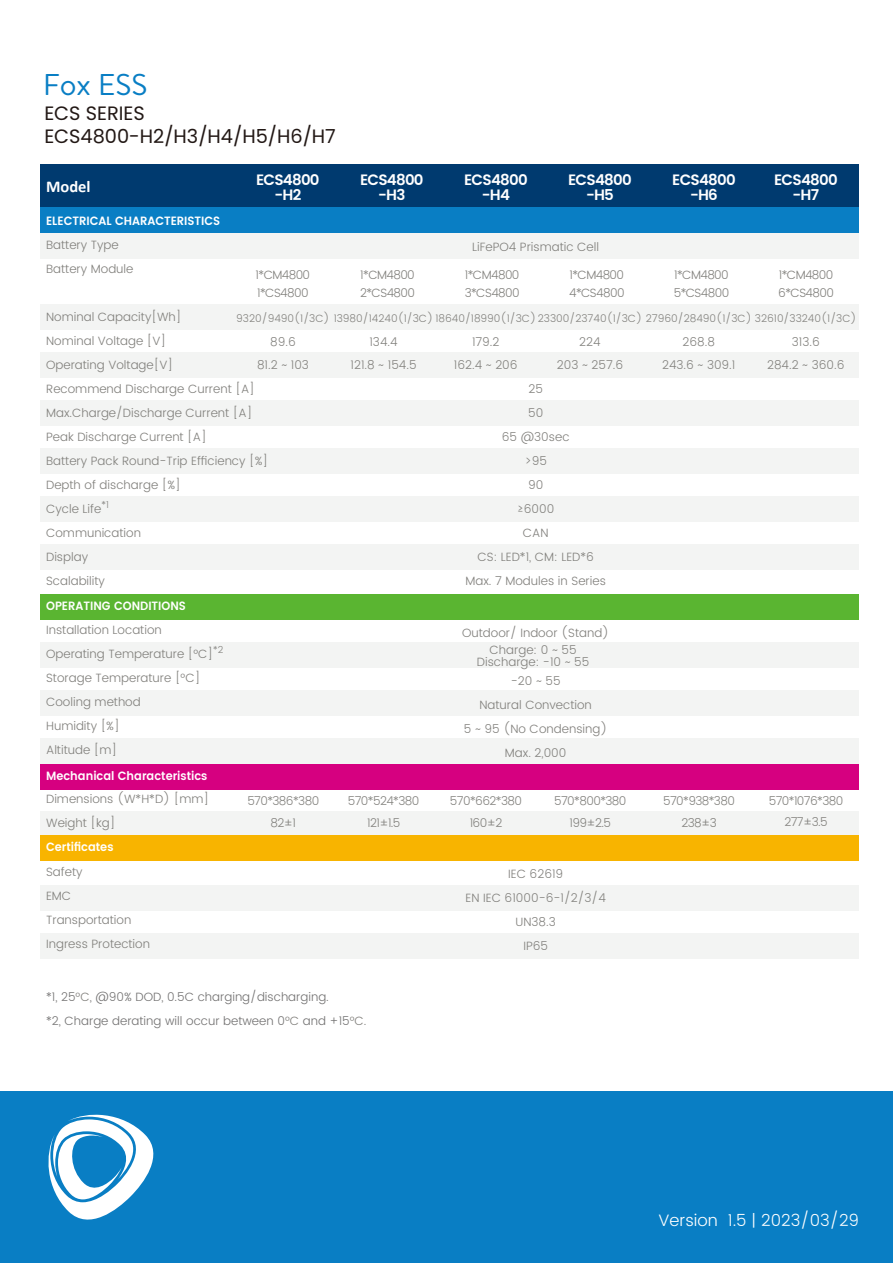
<style>
.page{position:relative;width:893px;height:1263px;background:#fff}
.page>*{position:absolute;margin:0;border:0;box-sizing:border-box;transform-origin:0 0}
.t1{font:30px "Brandon Text";color:#097ec4}
.t2{font:19.35px "Poppins";color:#221815}
.t3{font:300 16.5px "Poppins";color:#fff}
.t4{font:700 16.5px "Calibri";color:#fff}
.t5{font:600 15px/15px "Poppins";letter-spacing:-.05em;color:#fff;text-align:center}
.t6{font:300 12px/24px "Poppins";color:#807f7b}
.t7{font:300 12px/18.3px "Poppins";letter-spacing:-.05em;color:#807f7b}
.t8{font:300 12px/24px "Poppins";color:#727171}
.t9{font:600 12px "Poppins";color:#fff;scale:.94 1}
.t10{font:300 10.5px "Poppins";color:#807f7b}
.t11{font:300 9.6px "Poppins";color:#807f7b}
.s1{color:#807f7b}
</style>
<div class="page">
<div style="left:40px;top:164px;width:818px;height:43px;background:#003a6f"></div>
<div style="left:40px;top:233px;width:818px;height:26px;background:#f3f4f3"></div>
<div style="left:40px;top:207px;width:818px;height:26px;background:#097ec4"></div>
<div style="left:40px;top:595px;width:818px;height:25px;background:#5ab531"></div>
<div style="left:40px;top:304px;width:818px;height:25px;background:#f3f4f3"></div>
<div style="left:40px;top:352px;width:818px;height:25px;background:#f3f4f3"></div>
<div style="left:40px;top:400px;width:818px;height:25px;background:#f3f4f3"></div>
<div style="left:40px;top:448px;width:818px;height:25px;background:#f3f4f3"></div>
<div style="left:40px;top:496px;width:818px;height:25px;background:#f3f4f3"></div>
<div style="left:40px;top:544px;width:818px;height:25px;background:#f3f4f3"></div>
<div style="left:40px;top:643px;width:818px;height:25px;background:#f3f4f3"></div>
<div style="left:40px;top:691px;width:818px;height:25px;background:#f3f4f3"></div>
<div style="left:40px;top:739px;width:818px;height:25px;background:#f3f4f3"></div>
<div style="left:40px;top:812px;width:818px;height:25px;background:#f3f4f3"></div>
<div style="left:40px;top:885px;width:818px;height:25px;background:#f3f4f3"></div>
<div style="left:40px;top:933px;width:818px;height:25px;background:#f3f4f3"></div>
<div style="left:40px;top:764px;width:818px;height:26px;background:#d60080"></div>
<div style="left:40px;top:835px;width:818px;height:26px;background:#f8b400"></div>
<div style="left:0;top:1092px;width:893px;height:171px;background:#097ec4"></div>
<svg style="left:48px;top:1114px;width:106px;height:106px"></svg>
<h1 class="t1" style="left:43px;top:64px;width:106px">Fox ESS</h1>
<h2 class="t2" style="left:44px;top:102px;width:102px">ECS SERIES</h2>
<h2 class="t2" style="left:44px;top:125px;width:293px">ECS4800-H2/H3/H4/H5/H6/H7</h2>
<h3 class="t4" style="left:46px;top:175px;width:46px">Model</h3>
<p class="t9" style="left:46px;top:211px;width:187px">ELECTRICAL CHARACTERISTICS</p>
<p class="t5" style="left:256px;top:173px;width:65px">ECS4800 -H2</p>
<p class="t5" style="left:360px;top:173px;width:65px">ECS4800 -H3</p>
<p class="t5" style="left:464px;top:173px;width:65px">ECS4800 -H4</p>
<p class="t5" style="left:568px;top:173px;width:65px">ECS4800 -H5</p>
<p class="t5" style="left:672px;top:173px;width:65px">ECS4800 -H6</p>
<p class="t5" style="left:774px;top:173px;width:65px">ECS4800 -H7</p>
<p class="t6" style="left:46px;top:234px;width:89px">Battery Type<br>Battery Module</p>
<p class="t6" style="left:46px;top:306px;width:224px">Nominal Capacity[Wh]<br>Nominal Voltage [V]<br>Operating Voltage[V]<br>Recommend Discharge Current [A]<br>Max.Charge/Discharge Current [A]<br>Peak Discharge Current [A]<br>Battery Pack Round-Trip Efficiency [%]<br>Depth of discharge [%]<br>Cycle Life</p>
<p class="t6" style="left:472px;top:235px;width:128px">LiFePO4 Prismatic Cell</p>
<p class="t7" style="left:778px;top:266px;width:57px">1*CM4800<br>6*CS4800</p>
<p class="t7" style="left:256px;top:266px;width:56px">1*CM4800<br>1*CS4800</p>
<p class="t7" style="left:360px;top:266px;width:56px">1*CM4800<br>2*CS4800</p>
<p class="t7" style="left:465px;top:266px;width:57px">1*CM4800<br>3*CS4800</p>
<p class="t7" style="left:569px;top:266px;width:57px">1*CM4800<br>4*CS4800</p>
<p class="t7" style="left:674px;top:266px;width:57px">1*CM4800<br>5*CS4800</p>
<p class="t10" style="left:236px;top:310px;width:622px">9320/9490(1/3C) 13980/14240(1/3C) 18640/18990(1/3C) 23300/23740(1/3C) 27960/28490(1/3C) 32610/33240(1/3C)</p>
<p class="t6" style="left:270px;top:330px;width:27px">89.6</p>
<p class="t6" style="left:369px;top:330px;width:30px">134.4</p>
<p class="t6" style="left:472px;top:330px;width:29px">179.2</p>
<p class="t6" style="left:579px;top:330px;width:23px">224</p>
<p class="t6" style="left:682px;top:330px;width:34px">268.8</p>
<p class="t6" style="left:792px;top:330px;width:29px">313.6</p>
<p class="t6" style="left:257px;top:353px;width:53px">81.2 ~ 103</p>
<p class="t6" style="left:350px;top:353px;width:68px">121.8 ~ 154.5</p>
<p class="t6" style="left:454px;top:353px;width:65px">162.4 ~ 206</p>
<p class="t6" style="left:557px;top:353px;width:68px">203 ~ 257.6</p>
<p class="t6" style="left:662px;top:353px;width:75px">243.6 ~ 309.1</p>
<p class="t6" style="left:767px;top:353px;width:79px">284.2 ~ 360.6</p>
<p class="t6" style="left:465px;top:378px;width:142px;text-align:center">25<br>50<br>65 @30sec<br>&gt;95<br>90<br>≥6000<br>CAN<br>CS: LED*1, CM: LED*6<br>Max. 7 Modules in Series</p>
<p class="t11" style="left:101px;top:498px;width:9px">*1</p>
<p class="t6" style="left:46px;top:522px;width:96px">Communication<br>Display<br>Scalability</p>
<p class="t9" style="left:46px;top:597px;width:150px">OPERATING CONDITIONS</p>
<p class="t6" style="left:46px;top:619px;width:169px">Installation Location<br>Operating Temperature [°C]</p>
<p class="t11" style="left:213px;top:643px;width:12px">*2</p>
<p class="t6" style="left:46px;top:667px;width:156px">Storage Temperature [°C]<br>Cooling method<br>Humidity [%]<br>Altitude [m]</p>
<p class="t9" style="left:46px;top:766px;width:173px">Mechanical Characteristics</p>
<p class="t6" style="left:46px;top:788px;width:165px">Dimensions (W*H*D) [mm]<br>Weight [kg]</p>
<p class="t6" style="left:46px;top:860px;width:105px">Safety<br>EMC<br>Transportation<br>Ingress Protection</p>
<p class="t9" style="left:46px;top:838px;width:73px">Certificates</p>
<p class="t6" style="left:462px;top:621px;width:149px">Outdoor/ Indoor (Stand)</p>
<p class="t6" style="left:464px;top:669px;width:145px;text-align:center">-20 ~ 55<br>Natural Convection<br>5 ~ 95 (No Condensing)<br>Max. 2,000</p>
<p class="t6" style="left:477px;top:644px;width:114px;line-height:12px;text-align:center">Charge: 0 ~ 55<br>Discharge: -10 ~ 55</p>
<p class="t7" style="left:247px;top:792px;width:73px">570*386*380</p>
<p class="t7" style="left:348px;top:792px;width:73px">570*524*380</p>
<p class="t7" style="left:450px;top:792px;width:74px">570*662*380</p>
<p class="t7" style="left:554px;top:792px;width:74px">570*800*380</p>
<p class="t7" style="left:663px;top:792px;width:73px">570*938*380</p>
<p class="t6" style="left:271px;top:811px;width:27px">82±1</p>
<p class="t6" style="left:367px;top:811px;width:35px">121±1.5</p>
<p class="t6" style="left:470px;top:811px;width:34px">160±2</p>
<p class="t6" style="left:570px;top:811px;width:43px">199±2.5</p>
<p class="t6" style="left:681px;top:811px;width:37px">238±3</p>
<p class="t6" style="left:466px;top:862px;width:142px;text-align:center">IEC 62619<br>EN IEC 61000-6-1/2/3/4<br>UN38.3<br>IP65</p>
<p class="t8" style="left:46px;top:985px;width:322px">*1, 25<span class="s1">°C</span>, @90% DOD, 0.5C charging/discharging.<br>*2, Charge derating will occur between 0<span class="s1">°C</span> and +15<span class="s1">°C.</span></p>
<p class="t7" style="left:769px;top:792px;width:76px">570*1076*380</p>
<p class="t6" style="left:784px;top:810px;width:45px">277±3.5</p>
<h3 class="t3" style="left:658px;top:1208px;width:202px">Version 1.5 | 2023/03/29</h3>
</div>
